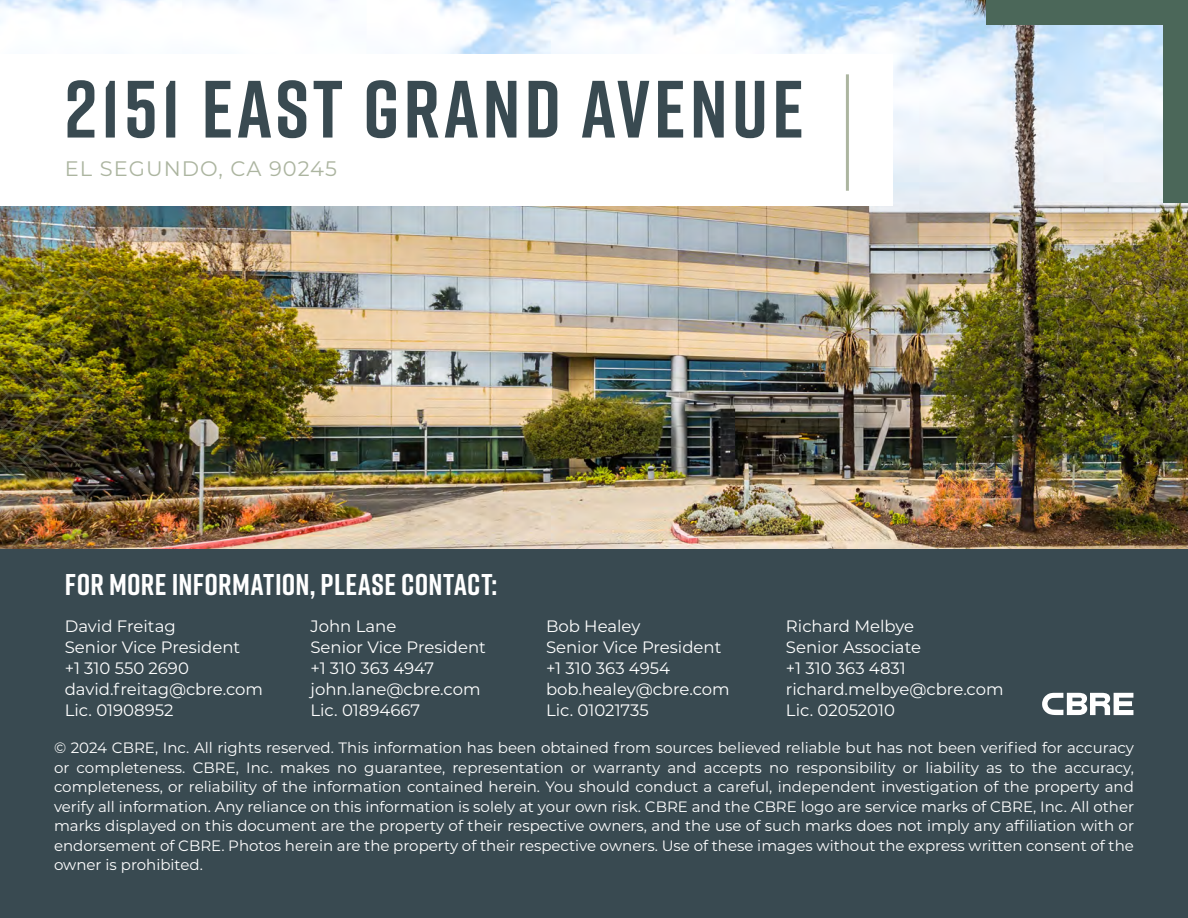
<style>
.page{position:relative;width:1188px;height:918px;background:#fff}
.page>*{position:absolute;margin:0;border:0;box-sizing:border-box;transform-origin:0 0}
.t1{font:700 81px "Rift";letter-spacing:.05em;color:#394a51}
.t2{font:700 30px "Rift";letter-spacing:.015em;color:#fff}
.t3{font:21px "Montserrat";letter-spacing:.05em;color:#acb5a0}
.Body{font:16.5px "Montserrat";color:#fff}
.Body-2{font:15px/19.5px "Montserrat";color:#fff;text-align:justify}
</style>
<div class="page">
<img style="left:0;top:0;width:1188px;height:549px">
<img style="left:0;top:245px;width:100px;height:304px">
<div style="left:0;top:549px;width:1188px;height:369px;background:#394a51"></div>
<div style="left:1164px;top:1px;width:24px;height:202px;background:#4b6759"></div>
<div style="left:986px;top:0;width:202px;height:24px;background:#4b6759"></div>
<div style="left:0;top:54px;width:892px;height:152px;background:#fff"></div>
<hr style="left:846px;top:74px;width:3px;height:117px;background:#acb5a0">
<svg style="left:1042px;top:693px;width:91px;height:22px"></svg>
<p class="t1" style="left:65px;top:51px;width:741px">2151 EAST GRAND AVENUE</p>
<p class="t3" style="left:65px;top:154px;width:274px">EL SEGUNDO, CA 90245</p>
<h2 class="t2" style="left:65px;top:563px;width:434px">FOR MORE INFORMATION, PLEASE CONTACT:</h2>
<p class="Body" style="left:65px;top:614px;width:112px">David Freitag</p>
<p class="Body" style="left:65px;top:635px;width:177px">Senior Vice President</p>
<p class="Body" style="left:65px;top:656px;width:126px">+1 310 550 2690</p>
<p class="Body" style="left:65px;top:677px;width:200px">david.freitag@cbre.com</p>
<p class="Body" style="left:65px;top:698px;width:110px">Lic. 01908952</p>
<p class="Body" style="left:311px;top:614px;width:87px">John Lane</p>
<p class="Body" style="left:311px;top:635px;width:177px">Senior Vice President</p>
<p class="Body" style="left:311px;top:656px;width:125px">+1 310 363 4947</p>
<p class="Body" style="left:311px;top:677px;width:172px">john.lane@cbre.com</p>
<p class="Body" style="left:311px;top:698px;width:111px">Lic. 01894667</p>
<p class="Body" style="left:546px;top:614px;width:96px">Bob Healey</p>
<p class="Body" style="left:546px;top:635px;width:177px">Senior Vice President</p>
<p class="Body" style="left:546px;top:656px;width:126px">+1 310 363 4954</p>
<p class="Body" style="left:546px;top:677px;width:185px">bob.healey@cbre.com</p>
<p class="Body" style="left:546px;top:698px;width:104px">Lic. 01021735</p>
<p class="Body" style="left:786px;top:614px;width:130px">Richard Melbye</p>
<p class="Body" style="left:786px;top:635px;width:137px">Senior Associate</p>
<p class="Body" style="left:786px;top:656px;width:121px">+1 310 363 4831</p>
<p class="Body" style="left:786px;top:677px;width:219px">richard.melbye@cbre.com</p>
<p class="Body" style="left:786px;top:698px;width:111px">Lic. 02052010</p>
<p class="Body-2" style="left:54px;top:738px;width:1082px">© 2024 CBRE, Inc. All rights reserved. This information has been obtained from sources believed reliable but has not been verified for accuracy or completeness. CBRE, Inc. makes no guarantee, representation or warranty and accepts no responsibility or liability as to the accuracy, completeness, or reliability of the information contained herein. You should conduct a careful, independent investigation of the property and verify all information. Any reliance on this information is solely at your own risk. CBRE and the CBRE logo are service marks of CBRE, Inc. All other marks displayed on this document are the property of their respective owners, and the use of such marks does not imply any affiliation with or endorsement of CBRE. Photos herein are the property of their respective owners. Use of these images without the express written consent of the owner is prohibited.</p>
</div>
